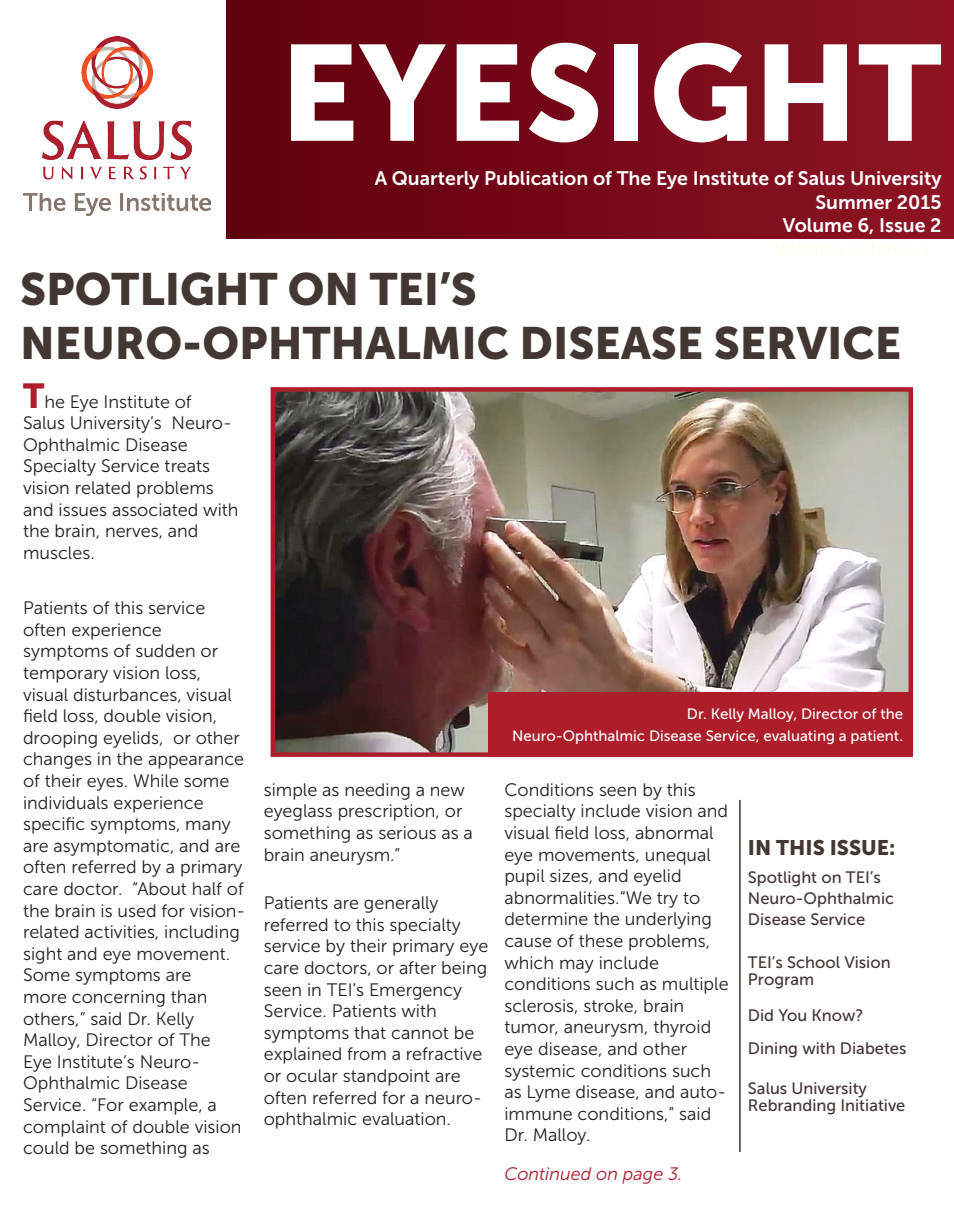
<style>
.page{position:relative;width:954px;height:1224px;background:#fff}
.page>*{position:absolute;margin:0;border:0;box-sizing:border-box;transform-origin:0 0}
.t1{font:135px "Museo Sans 900";color:#fff}
.t2{font:45px "Museo Sans 900";color:#433733}
.t3{font:21px "Museo Sans 900";color:#433733}
.t4{font:19.5px "Museo Sans 700";color:#fff}
.t5{font:600 19.5px "Avant Garde IT Cby BT";color:#fdfdf4}
.paragraph_spacing{font:18px/21.6px "Museo Sans 300";color:#231f20}
.paragraph_spacing-2{font:italic 18px "Museo Sans 300";color:#ad1e2a}
.t6{font:16.5px/21px "Museo Sans 500";color:#433733}
.paragraph_spacing-3{font:15px "Museo Sans 500";color:#fff}
.s1{font-family:"Museo Sans 900";font-size:34.5px;color:#ad1e2a}
</style>
<div class="page">
<img style="left:227px;top:0;width:727px;height:239px">
<hr style="left:739px;top:800px;width:2px;height:352px;background:#433733">
<img style="left:276px;top:392px;width:632px;height:360px">
<div style="left:271px;top:387px;width:642px;height:370px;border:4px solid #ad1e2a"></div>
<div style="left:488px;top:692px;width:424px;height:65px;background:#ad1e2a"></div>
<img style="left:23px;top:37px;width:188px;height:179px">
<p class="t1" style="left:280px;top:17px;width:663px">EYESIGHT</p>
<p class="t4" style="left:375px;top:168px;width:568px">A Quarterly Publication of The Eye Institute of Salus University</p>
<p class="t4" style="left:815px;top:191px;width:128px">Summer 2015</p>
<p class="t4" style="left:783px;top:215px;width:160px">Volume 6, Issue 2</p>
<p class="t2" style="left:20px;top:264px;width:458px">SPOTLIGHT ON TEI’S</p>
<p class="t2" style="left:20px;top:318px;width:883px">NEURO-OPHTHALMIC DISEASE SERVICE</p>
<p class="t5" style="left:825px;top:215px;width:109px">Winter 2015</p>
<p class="paragraph_spacing" style="left:23px;top:391px;width:217px"><span class="s1">T</span>he Eye Institute of<br>Salus University’s Neuro-<br>Ophthalmic Disease<br>Specialty Service treats vision related problems and issues associated with the brain, nerves, and muscles.</p>
<p class="paragraph_spacing" style="left:23px;top:597px;width:224px">Patients of this service often experience symptoms of sudden or temporary vision loss, visual disturbances, visual field loss, double vision, drooping eyelids, or other changes in the appearance of their eyes. While some individuals experience specific symptoms, many are asymptomatic, and are often referred by a primary care doctor. “About half of the brain is used for vision&shy;related activities, including sight and eye movement.<br>Some symptoms are<br>more concerning than others,” said Dr. Kelly<br>Malloy, Director of The<br>Eye Institute’s Neuro-<br>Ophthalmic Disease<br>Service. “For example, a complaint of double vision could be something as</p>
<p class="paragraph_spacing" style="left:264px;top:779px;width:211px">simple as needing a new eyeglass prescription, or something as serious as a brain aneurysm.”</p>
<p class="paragraph_spacing" style="left:264px;top:892px;width:226px">Patients are generally referred to this specialty service by their primary eye care doctors, or after being seen in TEI’s Emergency<br>Service. Patients with symptoms that cannot be explained from a refractive or ocular standpoint are often referred for a neuro&shy;ophthalmic evaluation.</p>
<p class="paragraph_spacing-3" style="left:687px;top:706px;width:218px">Dr. Kelly Malloy, Director of the</p>
<p class="paragraph_spacing-3" style="left:512px;top:728px;width:392px">Neuro-Ophthalmic Disease Service, evaluating a patient.</p>
<p class="paragraph_spacing" style="left:504px;top:779px;width:226px">Conditions seen by this specialty include vision and visual field loss, abnormal eye movements, unequal pupil sizes, and eyelid abnormalities.“We try to determine the underlying cause of these problems, which may include conditions such as multiple sclerosis, stroke, brain tumor, aneurysm, thyroid eye disease, and other systemic conditions such as Lyme disease, and auto&shy;immune conditions,” said<br>Dr. Malloy.</p>
<p class="paragraph_spacing-2" style="left:504px;top:1164px;width:180px">Continued on page 3.</p>
<p class="t3" style="left:748px;top:836px;width:149px">IN THIS ISSUE:</p>
<p class="t6" style="left:748px;top:867px;width:148px">Spotlight on TEI’s<br>Neuro-Ophthalmic<br>Disease Service</p>
<p class="t6" style="left:748px;top:954px;width:144px;line-height:16.5px">TEI’s School Vision<br>Program</p>
<p class="t6" style="left:748px;top:1005px;width:117px">Did You Know?</p>
<p class="t6" style="left:748px;top:1038px;width:160px">Dining with Diabetes</p>
<p class="t6" style="left:748px;top:1078px;width:121px">Salus University</p>
<p class="t6" style="left:748px;top:1095px;width:159px">Rebranding Initiative</p>
</div>
